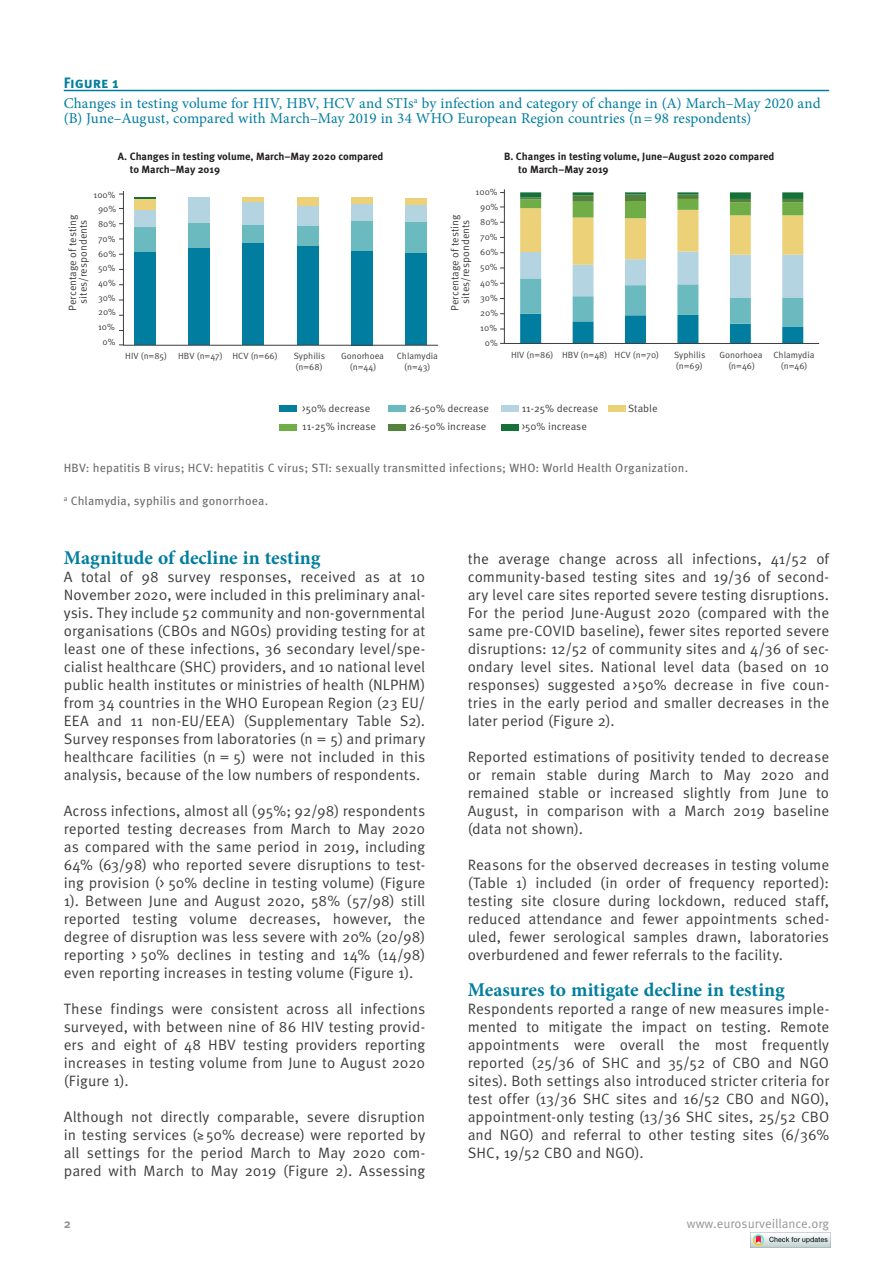
<style>
.page{position:relative;width:893px;height:1263px;background:#fff}
.page>*{position:absolute;margin:0;border:0;box-sizing:border-box;transform-origin:0 0}
.t1{font:700 19.5px "Minion Pro";color:#007d9f}
.t2{font:15px/18px "Meta Pro";letter-spacing:.005em;color:#3e3e3f;text-align:justify}
.t3{font:15px/15px "Minion Pro";letter-spacing:.005em;color:#007d9f}
.t4{font:700 15px "Meta Pro";letter-spacing:-.005em;color:#007d9f}
.t5{font:12.75px "Meta Pro";color:#939598}
.t6{font:700 12.75px "Meta Pro";color:#939598}
.t7{font:12px "Meta Pro";letter-spacing:.015em;color:#6c6d70}
.t8{font:10.5px/10.5px "Meta Pro";color:#3e3e3f;text-align:center}
.t9{font:700 10.5px/12.6px "Meta Pro";letter-spacing:-.005em;color:#231f20}
.t10{font:9px/11.1px "Meta Pro";color:#3e3e3f;text-align:center}
</style>
<div class="page">
<hr style="left:64px;top:90px;width:765px;height:1px;background:#007d9f">
<svg style="left:504px;top:189px;width:316px;height:155px"></svg>
<svg style="left:123px;top:191px;width:316px;height:155px"></svg>
<div style="left:134px;top:227px;width:22px;height:25px;background:#6ababf"></div>
<div style="left:188px;top:223px;width:22px;height:25px;background:#6ababf"></div>
<div style="left:243px;top:225px;width:21px;height:17px;background:#6ababf"></div>
<div style="left:297px;top:226px;width:21px;height:19px;background:#6ababf"></div>
<div style="left:351px;top:221px;width:22px;height:30px;background:#6ababf"></div>
<div style="left:405px;top:222px;width:22px;height:31px;background:#6ababf"></div>
<div style="left:405px;top:205px;width:22px;height:17px;background:#b4d4e2"></div>
<div style="left:405px;top:198px;width:22px;height:7px;background:#edd178"></div>
<div style="left:351px;top:204px;width:22px;height:17px;background:#b4d4e2"></div>
<div style="left:351px;top:197px;width:22px;height:7px;background:#edd178"></div>
<div style="left:297px;top:206px;width:21px;height:20px;background:#b4d4e2"></div>
<div style="left:297px;top:198px;width:21px;height:8px;background:#edd178"></div>
<div style="left:243px;top:202px;width:21px;height:22px;background:#b4d4e2"></div>
<div style="left:188px;top:198px;width:22px;height:25px;background:#b4d4e2"></div>
<div style="left:134px;top:210px;width:22px;height:17px;background:#b4d4e2"></div>
<hr style="left:243px;top:198px;width:21px;height:4px;background:#edd178">
<div style="left:134px;top:199px;width:22px;height:11px;background:#edd178"></div>
<svg style="left:134px;top:198px;width:22px;height:1px"></svg>
<div style="left:280px;top:406px;width:17px;height:6px;background:#007d9f"></div>
<div style="left:280px;top:424px;width:17px;height:7px;background:#70ad46"></div>
<div style="left:389px;top:406px;width:17px;height:6px;background:#6ababf"></div>
<div style="left:389px;top:424px;width:17px;height:7px;background:#52823b"></div>
<div style="left:502px;top:406px;width:17px;height:6px;background:#b4d4e2"></div>
<div style="left:608px;top:406px;width:17px;height:6px;background:#edd178"></div>
<div style="left:502px;top:424px;width:17px;height:7px;background:#157139"></div>
<img style="left:750px;top:1232px;width:80px;height:16px">
<p class="t4" style="left:64px;top:73px;width:57px">Figure 1</p>
<p class="t3" style="left:64px;top:96px;width:758px">Changes in testing volume for HIV, HBV, HCV and STIs<sup>a</sup> by infection and category of change in (A) March–May 2020 and (B) June–August, compared with March–May 2019 in 34 WHO European Region countries (n=98 respondents)</p>
<p class="t9" style="left:130px;top:150px;width:255px;text-indent:-12px">A. Changes in testing volume, March–May 2020 compared to March–May 2019</p>
<p class="t9" style="left:518px;top:150px;width:258px;text-indent:-14px">B. Changes in testing volume, June–August 2020 compared to March–May 2019</p>
<p class="t10" style="left:93px;top:189px;width:24px">100%</p>
<p class="t10" style="left:476px;top:186px;width:24px">100%</p>
<p class="t10" style="left:98px;top:204px;width:20px">90%</p>
<p class="t8" style="left:68px;top:311px;width:97px;rotate:-90deg">Percentage of testing sites/respondents</p>
<p class="t8" style="left:450px;top:311px;width:97px;rotate:-90deg">Percentage of testing sites/respondents</p>
<p class="t10" style="left:98px;top:219px;width:20px">80%</p>
<p class="t10" style="left:98px;top:234px;width:19px">70%</p>
<p class="t10" style="left:98px;top:248px;width:20px">60%</p>
<p class="t10" style="left:98px;top:263px;width:19px">50%</p>
<p class="t10" style="left:98px;top:278px;width:19px">40%</p>
<p class="t10" style="left:98px;top:292px;width:19px">30%</p>
<p class="t10" style="left:98px;top:307px;width:19px">20%</p>
<p class="t10" style="left:480px;top:202px;width:20px">90%</p>
<p class="t10" style="left:480px;top:217px;width:20px">80%</p>
<p class="t10" style="left:480px;top:232px;width:19px">70%</p>
<p class="t10" style="left:480px;top:247px;width:20px">60%</p>
<p class="t10" style="left:480px;top:262px;width:19px">50%</p>
<p class="t10" style="left:480px;top:277px;width:19px">40%</p>
<p class="t10" style="left:480px;top:292px;width:19px">30%</p>
<p class="t10" style="left:480px;top:307px;width:19px">20%</p>
<p class="t10" style="left:98px;top:322px;width:18px">10%</p>
<p class="t10" style="left:480px;top:322px;width:18px">10%</p>
<p class="t10" style="left:103px;top:336px;width:14px">0%</p>
<p class="t10" style="left:485px;top:338px;width:14px">0%</p>
<p class="t10" style="left:125px;top:351px;width:154px">HIV (n=85) HBV (n=47) HCV (n=66)</p>
<p class="t10" style="left:294px;top:351px;width:33px;text-align:left">Syphilis (n=68)</p>
<p class="t10" style="left:341px;top:351px;width:45px">Gonorhoea (n=44)</p>
<p class="t10" style="left:397px;top:351px;width:43px">Chlamydia (n=43)</p>
<p class="t10" style="left:511px;top:349px;width:150px">HIV (n=86) HBV (n=48) HCV (n=70)</p>
<p class="t10" style="left:674px;top:349px;width:33px;text-align:left">Syphilis (n=69)</p>
<p class="t10" style="left:719px;top:349px;width:45px">Gonorhoea (n=46)</p>
<p class="t10" style="left:773px;top:349px;width:43px">Chlamydia (n=46)</p>
<p class="t8" style="left:302px;top:404px;width:69px">&gt;50% decrease</p>
<p class="t8" style="left:409px;top:404px;width:81px">26-50% decrease</p>
<p class="t8" style="left:522px;top:404px;width:78px">11-25% decrease</p>
<p class="t8" style="left:628px;top:404px;width:31px">Stable</p>
<p class="t8" style="left:302px;top:421px;width:75px">11-25% increase</p>
<p class="t8" style="left:409px;top:421px;width:78px">26-50% increase</p>
<p class="t8" style="left:522px;top:421px;width:67px">&gt;50% increase</p>
<p class="t7" style="left:64px;top:461px;width:626px">HBV: hepatitis B virus; HCV: hepatitis C virus; STI: sexually transmitted infections; WHO: World Health Organization.</p>
<p class="t7" style="left:64px;top:493px;width:206px"><sup>a</sup> Chlamydia, syphilis and gonorrhoea.</p>
<h1 class="t1" style="left:64px;top:544px;width:258px">Magnitude of decline in testing</h1>
<p class="t2" style="left:64px;top:568px;width:363px">A total of 98 survey responses, received as at 10<br>November 2020, were included in this preliminary anal&shy;ysis. They include 52 community and non-governmental organisations (CBOs and NGOs) providing testing for at least one of these infections, 36 secondary level/spe&shy;cialist healthcare (SHC) providers, and 10 national level public health institutes or ministries of health (NLPHM) from 34 countries in the WHO European Region (23 EU/ EEA and 11 non-EU/EEA) (Supplementary Table S2).<br>Survey responses from laboratories (n = 5) and primary healthcare facilities (n = 5) were not included in this analysis, because of the low numbers of respondents.</p>
<p class="t2" style="left:64px;top:802px;width:363px">Across infections, almost all (95%; 92/98) respondents reported testing decreases from March to May 2020 as compared with the same period in 2019, including 64% (63/98) who reported severe disruptions to test&shy;ing provision (&gt; 50% decline in testing volume) (Figure 1). Between June and August 2020, 58% (57/98) still reported testing volume decreases, however, the degree of disruption was less severe with 20% (20/98) reporting &gt; 50% declines in testing and 14% (14/98) even reporting increases in testing volume (Figure 1).</p>
<p class="t2" style="left:64px;top:1000px;width:363px">These findings were consistent across all infections surveyed, with between nine of 86 HIV testing provid&shy;ers and eight of 48 HBV testing providers reporting increases in testing volume from June to August 2020 (Figure 1).</p>
<p class="t2" style="left:64px;top:1108px;width:363px">Although not directly comparable, severe disruption in testing services (≥50% decrease) were reported by all settings for the period March to May 2020 com&shy;pared with March to May 2019 (Figure 2). Assessing</p>
<p class="t2" style="left:468px;top:550px;width:363px">the average change across all infections, 41/52 of community-based testing sites and 19/36 of second&shy;ary level care sites reported severe testing disruptions.<br>For the period June-August 2020 (compared with the same pre-COVID baseline), fewer sites reported severe disruptions: 12/52 of community sites and 4/36 of sec&shy;ondary level sites. National level data (based on 10 responses) suggested a&gt;50% decrease in five coun&shy;tries in the early period and smaller decreases in the later period (Figure 2).</p>
<p class="t2" style="left:468px;top:748px;width:363px">Reported estimations of positivity tended to decrease or remain stable during March to May 2020 and remained stable or increased slightly from June to August, in comparison with a March 2019 baseline (data not shown).</p>
<p class="t2" style="left:468px;top:856px;width:363px">Reasons for the observed decreases in testing volume (Table 1) included (in order of frequency reported): testing site closure during lockdown, reduced staff, reduced attendance and fewer appointments sched&shy;uled, fewer serological samples drawn, laboratories overburdened and fewer referrals to the facility.</p>
<h1 class="t1" style="left:468px;top:976px;width:319px">Measures to mitigate decline in testing</h1>
<p class="t2" style="left:468px;top:1000px;width:363px">Respondents reported a range of new measures imple&shy;mented to mitigate the impact on testing. Remote appointments were overall the most frequently reported (25/36 of SHC and 35/52 of CBO and NGO sites). Both settings also introduced stricter criteria for test offer (13/36 SHC sites and 16/52 CBO and NGO), appointment-only testing (13/36 SHC sites, 25/52 CBO and NGO) and referral to other testing sites (6/36% SHC, 19/52 CBO and NGO).</p>
<p class="t6" style="left:64px;top:1215px;width:9px">2</p>
<p class="t5" style="left:687px;top:1215px;width:144px">www.eurosurveillance.org</p>
</div>
